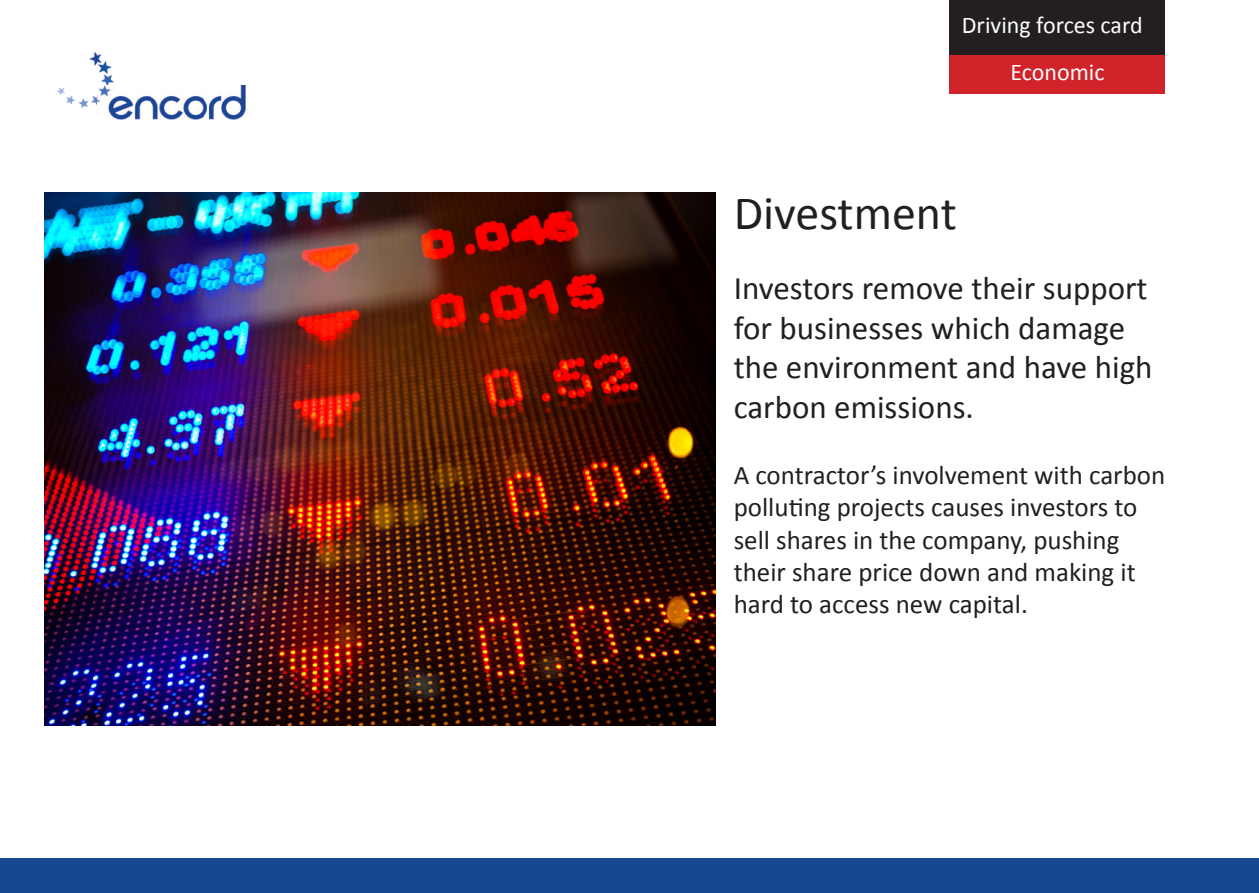
<style>
.page{position:relative;width:1259px;height:893px;background:#fff}
.page>*{position:absolute;margin:0;border:0;box-sizing:border-box;transform-origin:0 0}
.t1{font:48px "Calibri";color:#231f20}
.t2{font:33px/39.6px "Calibri";color:#231f20}
.t3{font:27px/32.4px "Calibri";color:#231f20}
.t4{font:24px "Calibri";color:#fff}
</style>
<div class="page">
<div style="left:0;top:859px;width:1259px;height:34px;background:#164892"></div>
<img style="left:57px;top:51px;width:189px;height:69px">
<div style="left:949px;top:37px;width:216px;height:57px;background:#d1232a"></div>
<div style="left:949px;top:0;width:216px;height:54px;background:#231f20"></div>
<img style="left:45px;top:192px;width:670px;height:533px">
<p class="t4" style="left:962px;top:10px;width:182px">Driving forces card</p>
<p class="t4" style="left:1010px;top:57px;width:96px">Economic</p>
<p class="t1" style="left:733px;top:182px;width:225px">Divestment</p>
<p class="t2" style="left:733px;top:268px;width:420px">Investors remove their support for businesses which damage the environment and have high carbon emissions.</p>
<p class="t3" style="left:733px;top:459px;width:433px">A contractor’s involvement with carbon polluting projects causes investors to sell shares in the company, pushing their share price down and making it hard to access new capital.</p>
</div>
